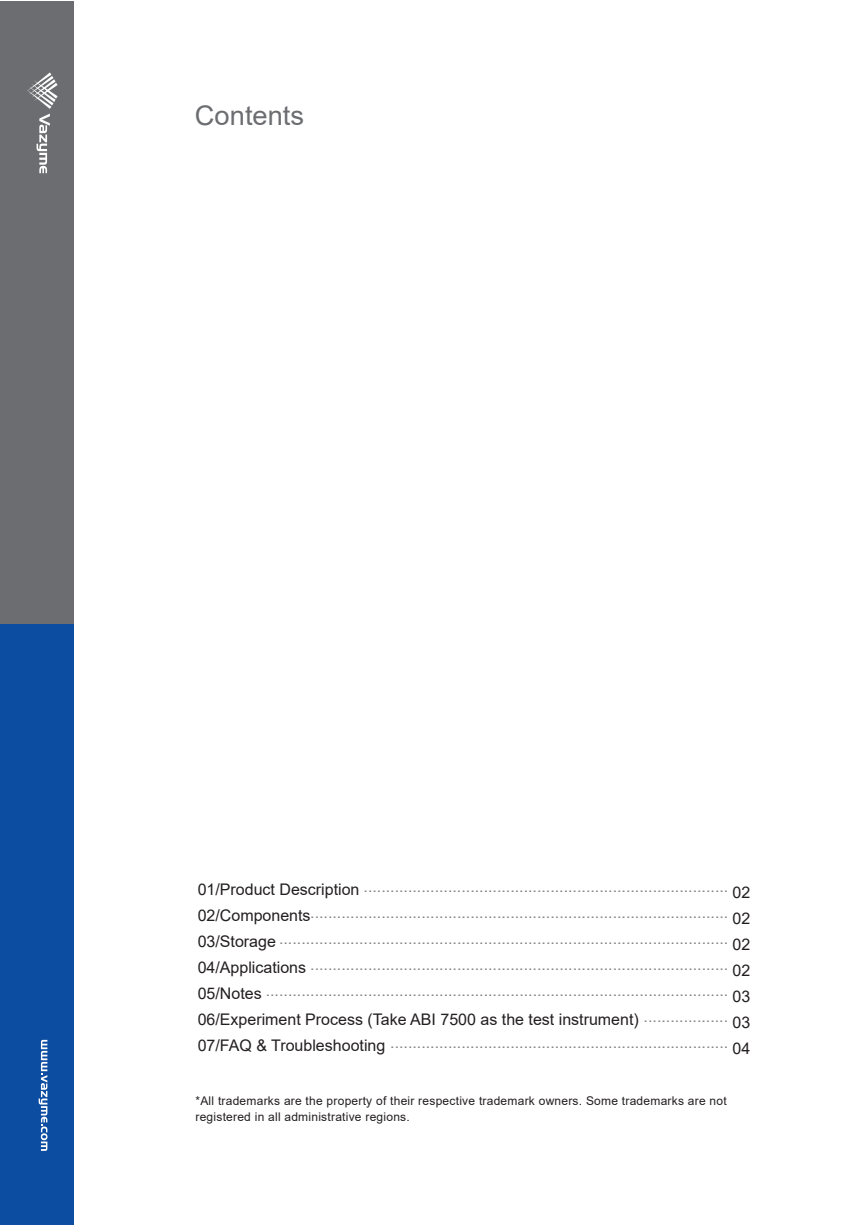
<style>
.page{position:relative;width:842px;height:1225px;background:#fff}
.page>*{position:absolute;margin:0;border:0;box-sizing:border-box;transform-origin:0 0}
.t1{font:27px "Arial";color:#6c6d70}
.t2{font:16px/26px "Arial";color:#808285;text-align:right}
.t3{font:16px/26px "Arial";color:#231f20}
.t4{font:12px/16px "Arial";letter-spacing:.02em;color:#231f20}
.s1{color:#231f20}
</style>
<div class="page">
<div style="left:0;top:1px;width:74px;height:624px;background:#6c6d70"></div>
<div style="left:0;top:624px;width:74px;height:601px;background:#0d4da1"></div>
<svg style="left:39px;top:1040px;width:8px;height:110px"></svg>
<svg style="left:27px;top:72px;width:31px;height:101px"></svg>
<h1 class="t1" style="left:195px;top:97px;width:111px">Contents</h1>
<p class="t3" style="left:198px;top:876px;width:443px">01/Product Description<br>02/Components<br>03/Storage<br>04/Applications<br>05/Notes<br>06/Experiment Process (Take ABI 7500 as the test instrument)<br>07/FAQ &amp; Troubleshooting</p>
<p class="t2" style="left:266px;top:873px;width:486px">.................................................................................. <span class="s1">02 </span>.............................................................................................. <span class="s1">02 </span>..................................................................................................... <span class="s1">02 </span>.............................................................................................. <span class="s1">02 </span>........................................................................................................ <span class="s1">03 </span>................... <span class="s1">03<br></span>............................................................................ <span class="s1">04</span></p>
<p class="t4" style="left:195px;top:1093px;width:533px">*All trademarks are the property of their respective trademark owners. Some trademarks are not registered in all administrative regions.</p>
</div>
